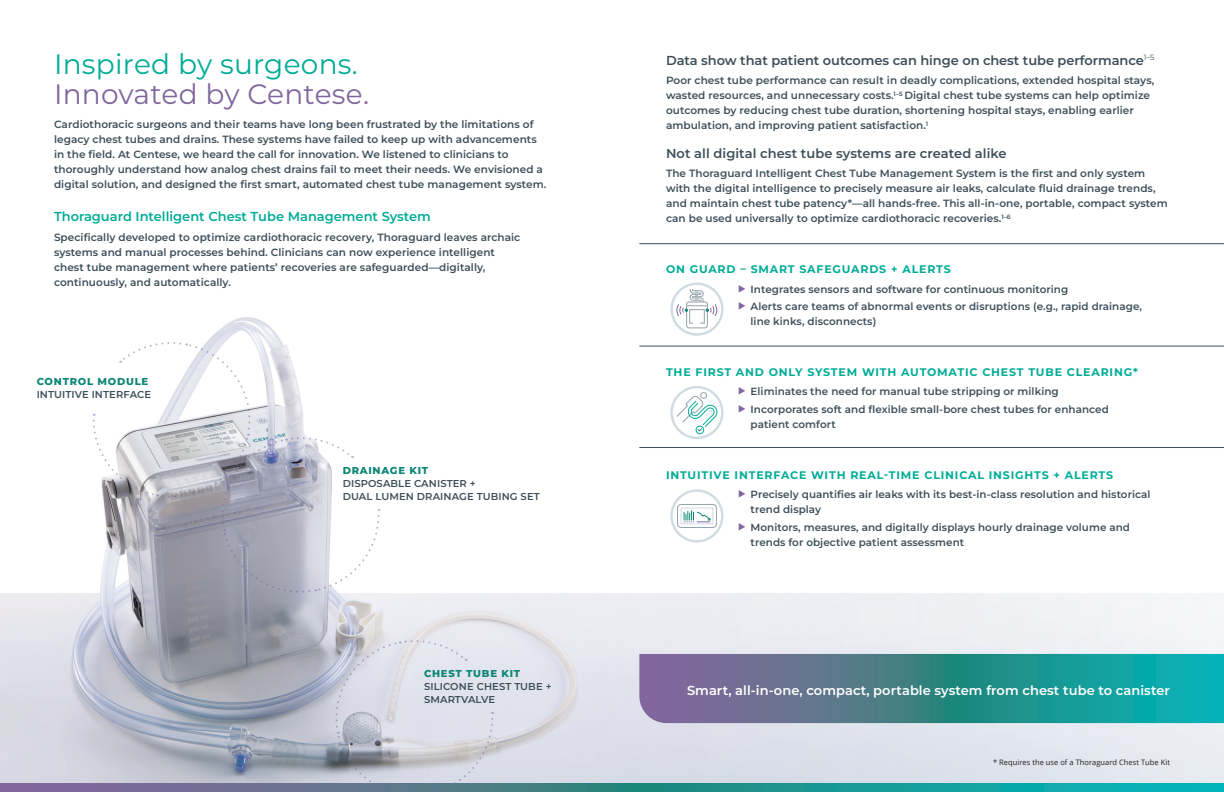
<style>
.page{position:relative;width:1224px;height:792px;background:#fff}
.page>*{position:absolute;margin:0;border:0;box-sizing:border-box;transform-origin:0 0}
.t1{font:28px/30px "Montserrat";letter-spacing:.01em;color:#00ac96}
.t2{font:600 13px "Montserrat";letter-spacing:-.005em;color:#3e4f59}
.t3{font:600 13px "Montserrat";letter-spacing:.005em;color:#fff}
.t4{font:600 13px "Montserrat";color:#00ac96}
.t5{font:700 11px "Montserrat";letter-spacing:.075em;color:#00ac96}
.t6{font:600 10.5px/15px "Montserrat";letter-spacing:.005em;color:#3e4f59}
.t7{font:600 10.4px/15px "Montserrat";letter-spacing:.005em;color:#3e4f59}
.t8{font:600 10px/13px "Montserrat";letter-spacing:.01em;color:#3e4f59}
.t9{font:800 10px "Montserrat";letter-spacing:.075em;color:#0e8776}
.t10{font:7.5px "Open Sans";letter-spacing:.005em;color:#231f20}
.s1{color:#81669e}
</style>
<div class="page">
<img style="left:0;top:243px;width:1224px;height:540px">
<svg style="left:0;top:783px;width:1224px;height:9px;background:#358b97"></svg>
<svg style="left:639px;top:654px;width:585px;height:69px;background:#3d8894"></svg>
<svg style="left:333px;top:639px;width:161px;height:153px;background:#caced8"></svg>
<svg style="left:92px;top:341px;width:289px;height:255px"></svg>
<hr style="left:639px;top:346px;width:585px;height:1px;background:#3e4f59">
<hr style="left:639px;top:447px;width:585px;height:1px;background:#3e4f59">
<hr style="left:639px;top:244px;width:585px;height:1px;background:#3e4f59">
<div style="left:670px;top:489px;width:54px;height:54px;border:2px solid #cedbe2;border-radius:50%"></div>
<div style="left:677px;top:504px;width:40px;height:24px;border:1px solid #94a2aa;border-radius:4px"></div>
<div style="left:681px;top:508px;width:32px;height:16px;border:1px solid #cedbe2"></div>
<svg style="left:684px;top:510px;width:27px;height:12px"></svg>
<div style="left:670px;top:386px;width:54px;height:53px;border:2px solid #cedbe2;border-radius:50%"></div>
<div style="left:696px;top:426px;width:8px;height:8px;border:1px solid #00ac96;border-radius:50%"></div>
<div style="left:670px;top:283px;width:54px;height:53px;border:2px solid #cedbe2;border-radius:50%"></div>
<div style="left:686px;top:302px;width:22px;height:26px;border:1px solid #94a2aa;border-radius:2px"></div>
<svg style="left:666px;top:288px;width:52px;height:36px"></svg>
<svg style="left:666px;top:391px;width:52px;height:41px"></svg>
<p class="t1" style="left:54px;top:48px;width:317px">Inspired by surgeons.<br><span class="s1">Innovated by Centese.</span></p>
<p class="t6" style="left:54px;top:117px;width:494px">Cardiothoracic surgeons and their teams have long been frustrated by the limitations of legacy chest tubes and drains. These systems have failed to keep up with advancements in the field. At Centese, we heard the call for innovation. We listened to clinicians to thoroughly understand how analog chest drains fail to meet their needs. We envisioned a digital solution, and designed the first smart, automated chest tube management system.</p>
<p class="t4" style="left:54px;top:208px;width:378px">Thoraguard Intelligent Chest Tube Management System</p>
<p class="t6" style="left:54px;top:229px;width:468px">Specifically developed to optimize cardiothoracic recovery, Thoraguard leaves archaic systems and manual processes behind. Clinicians can now experience intelligent chest tube management where patients’ recoveries are safeguarded—digitally, continuously, and automatically.</p>
<p class="t9" style="left:37px;top:375px;width:113px">CONTROL MODULE</p>
<p class="t8" style="left:37px;top:388px;width:116px">INTUITIVE INTERFACE</p>
<p class="t9" style="left:343px;top:464px;width:87px">DRAINAGE KIT</p>
<p class="t8" style="left:343px;top:477px;width:199px">DISPOSABLE CANISTER +<br>DUAL LUMEN DRAINAGE TUBING SET</p>
<p class="t2" style="left:666px;top:51px;width:490px">Data show that patient outcomes can hinge on chest tube performance<sup>1–5</sup></p>
<p class="t6" style="left:666px;top:73px;width:490px">Poor chest tube performance can result in deadly complications, extended hospital stays, wasted resources, and unnecessary costs.<sup>1–5</sup> Digital chest tube systems can help optimize outcomes by reducing chest tube duration, shortening hospital stays, enabling earlier ambulation, and improving patient satisfaction.<sup>1</sup></p>
<p class="t2" style="left:666px;top:144px;width:342px">Not all digital chest tube systems are created alike</p>
<p class="t6" style="left:666px;top:166px;width:503px">The Thoraguard Intelligent Chest Tube Management System is the first and only system with the digital intelligence to precisely measure air leaks, calculate fluid drainage trends, and maintain chest tube patency*—all hands-free. This all-in-one, portable, compact system can be used universally to optimize cardiothoracic recoveries.<sup>1–6</sup></p>
<p class="t5" style="left:666px;top:262px;width:286px">ON GUARD – SMART SAFEGUARDS + ALERTS</p>
<p class="t7" style="left:738px;top:281px;width:332px"><span class="s1">◆</span> Integrates sensors and software for continuous monitoring</p>
<p class="t7" style="left:751px;top:298px;width:393px;text-indent:-13px"><span class="s1">◆</span> Alerts care teams of abnormal events or disruptions (e.g., rapid drainage, line kinks, disconnects)</p>
<p class="t5" style="left:666px;top:365px;width:473px">THE FIRST AND ONLY SYSTEM WITH AUTOMATIC CHEST TUBE CLEARING*</p>
<p class="t7" style="left:738px;top:384px;width:322px"><span class="s1">◆</span> Eliminates the need for manual tube stripping or milking</p>
<p class="t7" style="left:751px;top:401px;width:360px;text-indent:-13px"><span class="s1">◆</span> Incorporates soft and flexible small-bore chest tubes for enhanced patient comfort</p>
<p class="t5" style="left:666px;top:468px;width:449px">INTUITIVE INTERFACE WITH REAL-TIME CLINICAL INSIGHTS + ALERTS</p>
<p class="t7" style="left:751px;top:487px;width:401px;text-indent:-13px"><span class="s1">◆</span> Precisely quantifies air leaks with its best-in-class resolution and historical trend display</p>
<p class="t7" style="left:751px;top:519px;width:381px;text-indent:-13px"><span class="s1">◆</span> Monitors, measures, and digitally displays hourly drainage volume and trends for objective patient assessment</p>
<p class="t9" style="left:424px;top:667px;width:98px">CHEST TUBE KIT</p>
<p class="t8" style="left:424px;top:680px;width:129px">SILICONE CHEST TUBE +<br>SMARTVALVE</p>
<p class="t3" style="left:687px;top:682px;width:484px">Smart, all-in-one, compact, portable system from chest tube to canister</p>
<p class="t10" style="left:993px;top:757px;width:178px">* Requires the use of a Thoraguard Chest Tube Kit</p>
</div>
